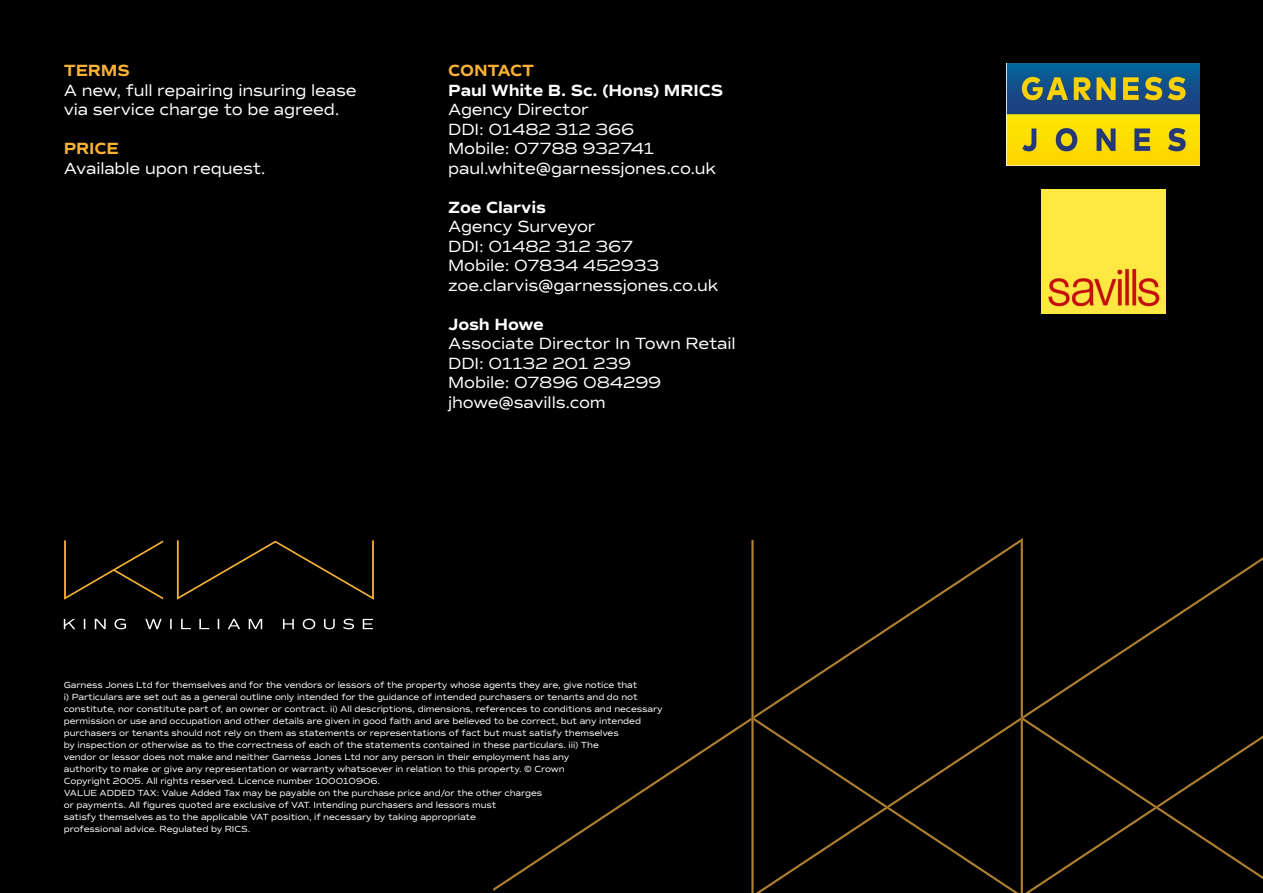
<style>
.page{position:relative;width:1263px;height:893px;background:#000}
.page>*{position:absolute;margin:0;border:0;box-sizing:border-box;transform-origin:0 0}
.t1{font:16.5px/19.5px "Commuters Sans";letter-spacing:-.01em;color:#fff}
.t2{font:700 16.5px "Commuters Sans";letter-spacing:-.01em;color:#fff}
.t3{font:700 16.5px "Commuters Sans";letter-spacing:-.01em;color:#f9b234}
.t4{font:9px/12px "Commuters Sans";letter-spacing:-.01em;color:#fff}
</style>
<div class="page">
<svg style="left:64px;top:540px;width:99px;height:60px"></svg>
<svg style="left:177px;top:540px;width:197px;height:60px"></svg>
<svg style="left:64px;top:619px;width:309px;height:10px"></svg>
<svg style="left:493px;top:539px;width:528px;height:352px"></svg>
<svg style="left:751px;top:540px;width:3px;height:353px"></svg>
<svg style="left:756px;top:557px;width:265px;height:336px"></svg>
<svg style="left:1021px;top:538px;width:242px;height:355px"></svg>
<img style="left:1007px;top:64px;width:192px;height:101px">
<img style="left:1041px;top:190px;width:124px;height:124px">
<h1 class="t3" style="left:64px;top:61px;width:68px">TERMS</h1>
<h1 class="t1" style="left:64px;top:80px;width:294px">A new, full repairing insuring lease via service charge to be agreed.</h1>
<h1 class="t3" style="left:64px;top:139px;width:57px">PRICE</h1>
<h1 class="t1" style="left:64px;top:158px;width:203px">Available upon request.</h1>
<h1 class="t3" style="left:448px;top:61px;width:88px">CONTACT</h1>
<h1 class="t2" style="left:448px;top:80px;width:276px">Paul White B. Sc. (Hons) MRICS</h1>
<h1 class="t1" style="left:448px;top:100px;width:270px">Agency Director<br>DDI: 01482 312 366<br>Mobile: 07788 932741 paul.white@garnessjones.co.uk</h1>
<h1 class="t2" style="left:448px;top:197px;width:99px">Zoe Clarvis</h1>
<h1 class="t1" style="left:448px;top:217px;width:272px">Agency Surveyor<br>DDI: 01482 312 367<br>Mobile: 07834 452933 zoe.clarvis@garnessjones.co.uk</h1>
<h1 class="t2" style="left:448px;top:314px;width:97px">Josh Howe</h1>
<h1 class="t1" style="left:448px;top:334px;width:289px">Associate Director In Town Retail<br>DDI: 01132 201 239<br>Mobile: 07896 084299 jhowe@savills.com</h1>
<p class="t4" style="left:64px;top:679px;width:600px">Garness Jones Ltd for themselves and for the vendors or lessors of the property whose agents they are, give notice that<br>i) Particulars are set out as a general outline only intended for the guidance of intended purchasers or tenants and do not constitute, nor constitute part of, an owner or contract. ii) All descriptions, dimensions, references to conditions and necessary permission or use and occupation and other details are given in good faith and are believed to be correct, but any intended purchasers or tenants should not rely on them as statements or representations of fact but must satisfy themselves<br>by inspection or otherwise as to the correctness of each of the statements contained in these particulars. iii) The<br>vendor or lessor does not make and neither Garness Jones Ltd nor any person in their employment has any<br>authority to make or give any representation or warranty whatsoever in relation to this property. © Crown<br>Copyright 2005. All rights reserved. Licence number 100010906.<br>VALUE ADDED TAX: Value Added Tax may be payable on the purchase price and/or the other charges<br>or payments. All figures quoted are exclusive of VAT. Intending purchasers and lessors must<br>satisfy themselves as to the applicable VAT position, if necessary by taking appropriate<br>professional advice. Regulated by RICS.</p>
</div>
